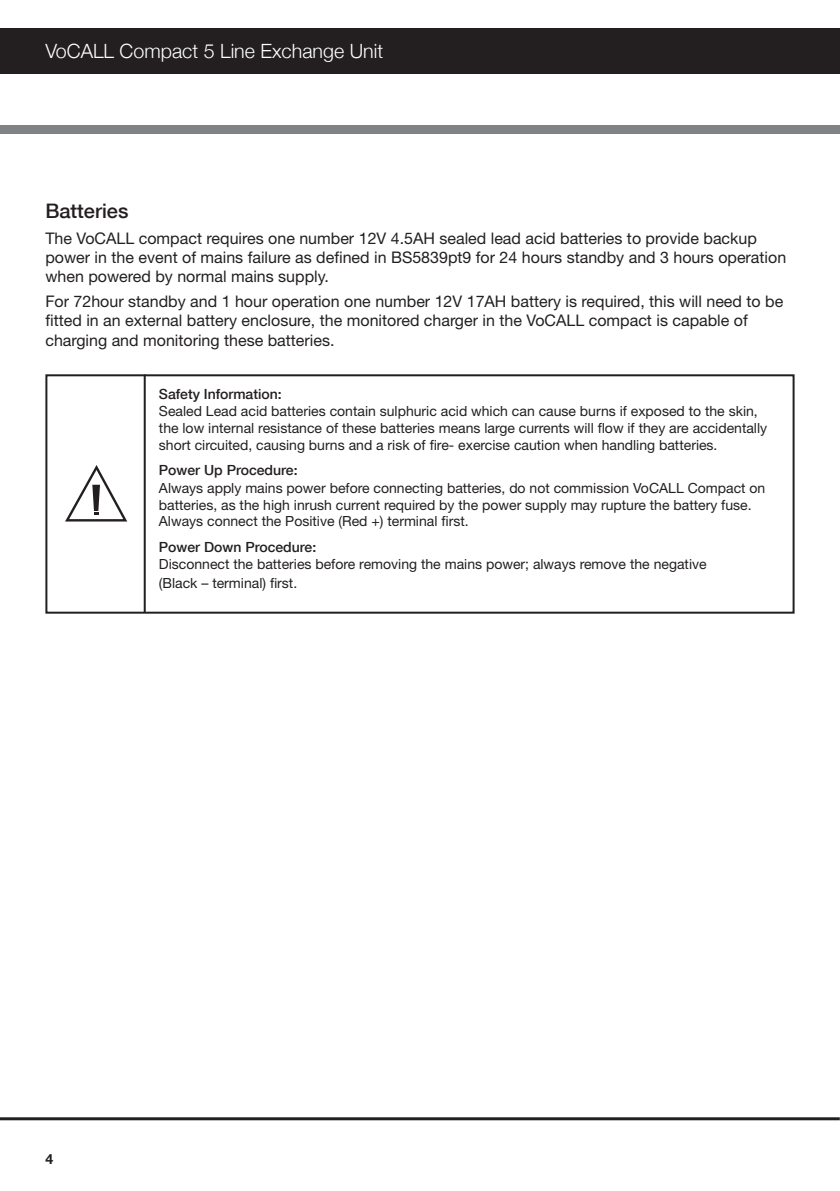
<style>
.page{position:relative;width:840px;height:1191px;background:#fff}
.page>*{position:absolute;margin:0;border:0;box-sizing:border-box;transform-origin:0 0}
.t1{font:500 20px "Helvetica Neue";color:#231f20}
.t2{font:300 19.6px "Helvetica Neue";color:#fff}
.t3{font:16px/19.2px "Helvetica Neue LT Pro";color:#231f20}
.t4{font:14px/16.8px "Helvetica Neue LT Pro";color:#231f20}
.t5{font:500 14px "Helvetica Neue";color:#231f20}
.t6{font:700 14px "Helvetica Neue";color:#231f20}
</style>
<div class="page">
<div style="left:0;top:28px;width:839px;height:46px;background:#231f20"></div>
<div style="left:0;top:125px;width:839px;height:8px;background:#808285"></div>
<hr style="left:0;top:1117px;width:839px;height:3px;background:#231f20">
<div style="left:45px;top:374px;width:749px;height:239px;border:2px solid #231f20"></div>
<hr style="left:144px;top:374px;width:2px;height:238px;background:#231f20">
<svg style="left:65px;top:465px;width:63px;height:57px"></svg>
<h2 class="t2" style="left:45px;top:39px;width:339px">VoCALL Compact 5 Line Exchange Unit</h2>
<h1 class="t1" style="left:45px;top:198px;width:84px">Batteries</h1>
<p class="t3" style="left:45px;top:230px;width:742px">The VoCALL compact requires one number 12V 4.5AH sealed lead acid batteries to provide backup power in the event of mains failure as defined in BS5839pt9 for 24 hours standby and 3 hours operation when powered by normal mains supply.</p>
<p class="t3" style="left:45px;top:293px;width:739px">For 72hour standby and 1 hour operation one number 12V 17AH battery is required, this will need to be fitted in an external battery enclosure, the monitored charger in the VoCALL compact is capable of charging and monitoring these batteries.</p>
<p class="t5" style="left:159px;top:385px;width:124px">Safety Information:</p>
<p class="t4" style="left:159px;top:404px;width:609px">Sealed Lead acid batteries contain sulphuric acid which can cause burns if exposed to the skin, the low internal resistance of these batteries means large currents will flow if they are accidentally short circuited, causing burns and a risk of fire- exercise caution when handling batteries.</p>
<p class="t5" style="left:159px;top:462px;width:140px">Power Up Procedure:</p>
<p class="t4" style="left:159px;top:481px;width:607px">Always apply mains power before connecting batteries, do not commission VoCALL Compact on batteries, as the high inrush current required by the power supply may rupture the battery fuse.<br>Always connect the Positive (Red +) terminal first.</p>
<p class="t5" style="left:159px;top:538px;width:159px">Power Down Procedure:</p>
<p class="t4" style="left:159px;top:557px;width:549px;line-height:18.2px">Disconnect the batteries before removing the mains power; always remove the negative (Black – terminal) first.</p>
<p class="t6" style="left:45px;top:1150px;width:9px">4</p>
</div>
